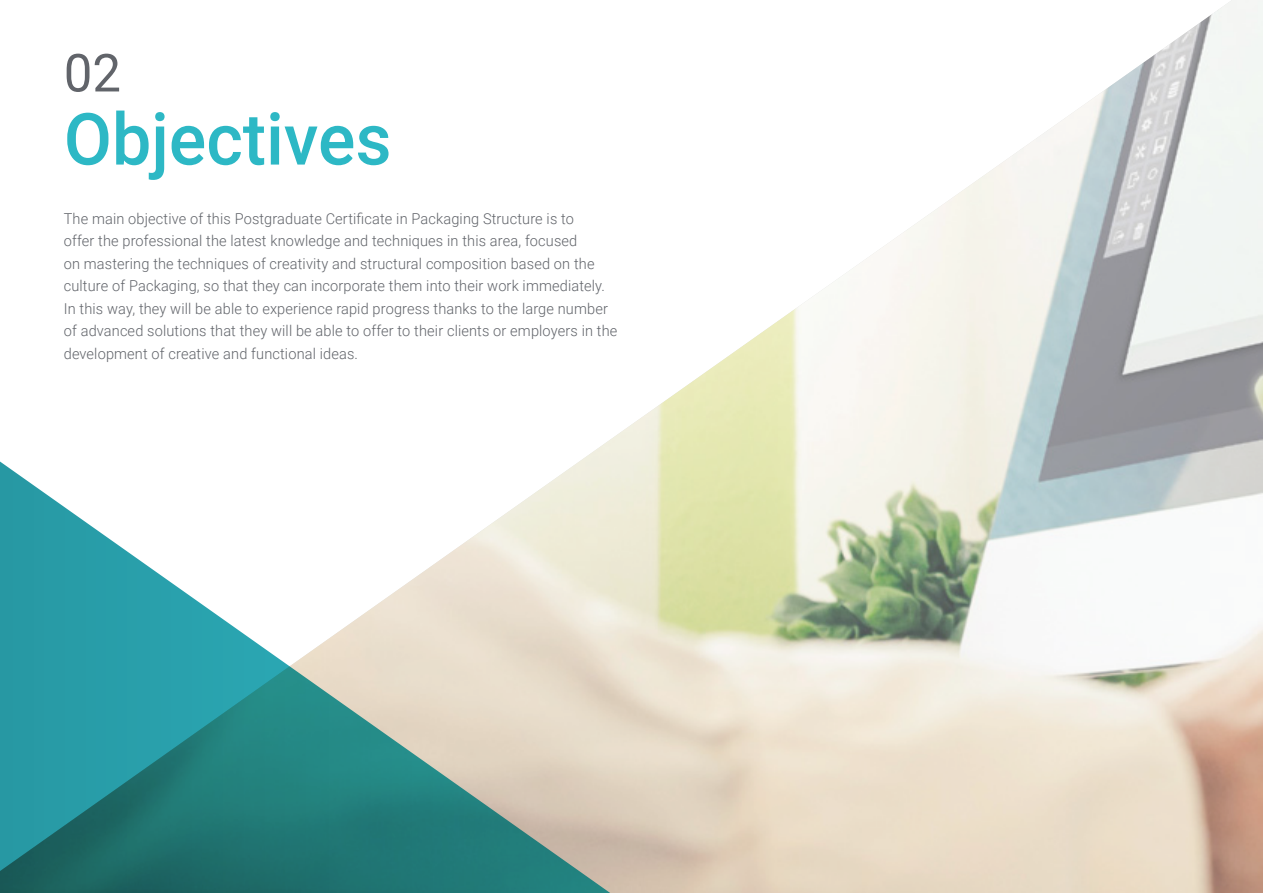
<style>
.page{position:relative;width:1263px;height:893px;background:#fff}
.page>*{position:absolute;margin:0;border:0;box-sizing:border-box;transform-origin:0 0}
.t1{font:500 72px "Roboto";color:#2db8c5}
.t2{font:52.5px "Roboto";color:#61646a}
.t3{font:300 15px/22.5px "Roboto";letter-spacing:.01em;color:#61646a}
</style>
<div class="page">
<img style="left:601px;top:0;width:662px;height:893px">
<svg style="left:0;top:446px;width:640px;height:447px"></svg>
<h2 class="t2" style="left:64px;top:36px;width:59px">02</h2>
<h1 class="t1" style="left:64px;top:89px;width:329px">Objectives</h1>
<p class="t3" style="left:64px;top:207px;width:555px">The main objective of this Postgraduate Certificate in Packaging Structure is to<br>offer the professional the latest knowledge and techniques in this area, focused<br>on mastering the techniques of creativity and structural composition based on the culture of Packaging, so that they can incorporate them into their work immediately.<br>In this way, they will be able to experience rapid progress thanks to the large number of advanced solutions that they will be able to offer to their clients or employers in the development of creative and functional ideas.</p>
</div>
